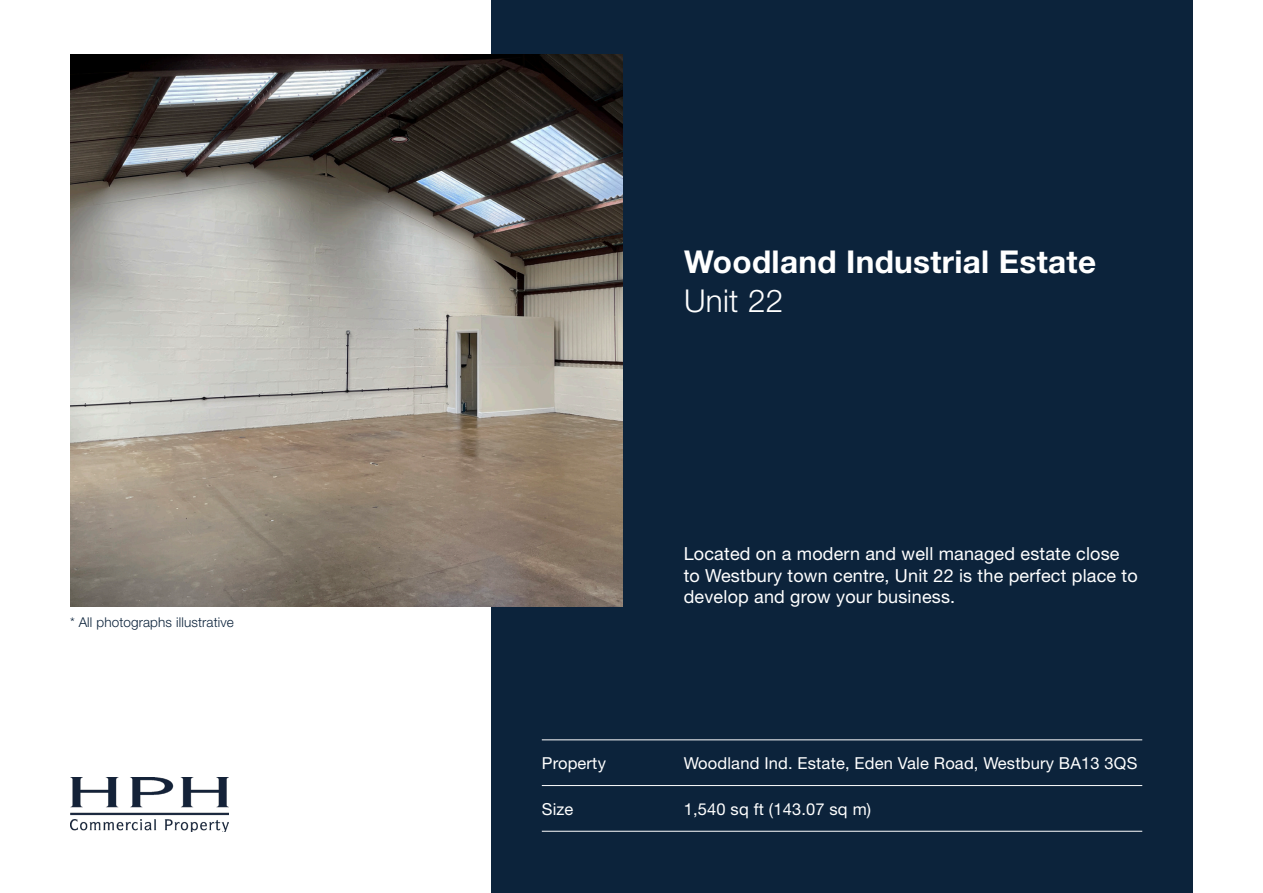
<style>
.page{position:relative;width:1263px;height:893px;background:#fff}
.page>*{position:absolute;margin:0;border:0;box-sizing:border-box;transform-origin:0 0}
.t1{font:700 31.5px "Helvetica Neue LT Std";letter-spacing:.01em;color:#fff}
.t2{font:300 31.5px "Helvetica Neue LT Std";letter-spacing:.01em;color:#fff}
.Body_Text{font:18px/21.6px "Helvetica Neue LT Std";letter-spacing:.01em;color:#fff}
.Body_Text-2{font:16.5px "Helvetica Neue LT Std";letter-spacing:.01em;color:#fff}
.Body_Text-3{font:300 13.5px "Helvetica Neue LT Std";letter-spacing:.01em;color:#0c233b}
</style>
<div class="page">
<div style="left:491px;top:0;width:702px;height:893px;background:#0c233b"></div>
<hr style="left:542px;top:831px;width:600px;height:1px;background:#fff">
<hr style="left:542px;top:785px;width:600px;height:1px;background:#fff">
<hr style="left:542px;top:739px;width:600px;height:1px;background:#fff">
<img style="left:70px;top:777px;width:159px;height:55px">
<img style="left:70px;top:54px;width:553px;height:553px">
<p class="Body_Text-3" style="left:70px;top:614px;width:165px">* All photographs illustrative</p>
<p class="t1" style="left:684px;top:242px;width:413px">Woodland Industrial Estate</p>
<p class="t2" style="left:684px;top:281px;width:101px">Unit 22</p>
<p class="Body_Text" style="left:684px;top:542px;width:455px">Located on a modern and well managed estate close to Westbury town centre, Unit 22 is the perfect place to develop and grow your business.</p>
<p class="Body_Text-2" style="left:542px;top:753px;width:66px">Property</p>
<p class="Body_Text-2" style="left:684px;top:753px;width:455px">Woodland Ind. Estate, Eden Vale Road, Westbury BA13 3QS</p>
<p class="Body_Text-2" style="left:542px;top:799px;width:33px">Size</p>
<p class="Body_Text-2" style="left:684px;top:799px;width:189px">1,540 sq ft (143.07 sq m)</p>
</div>
